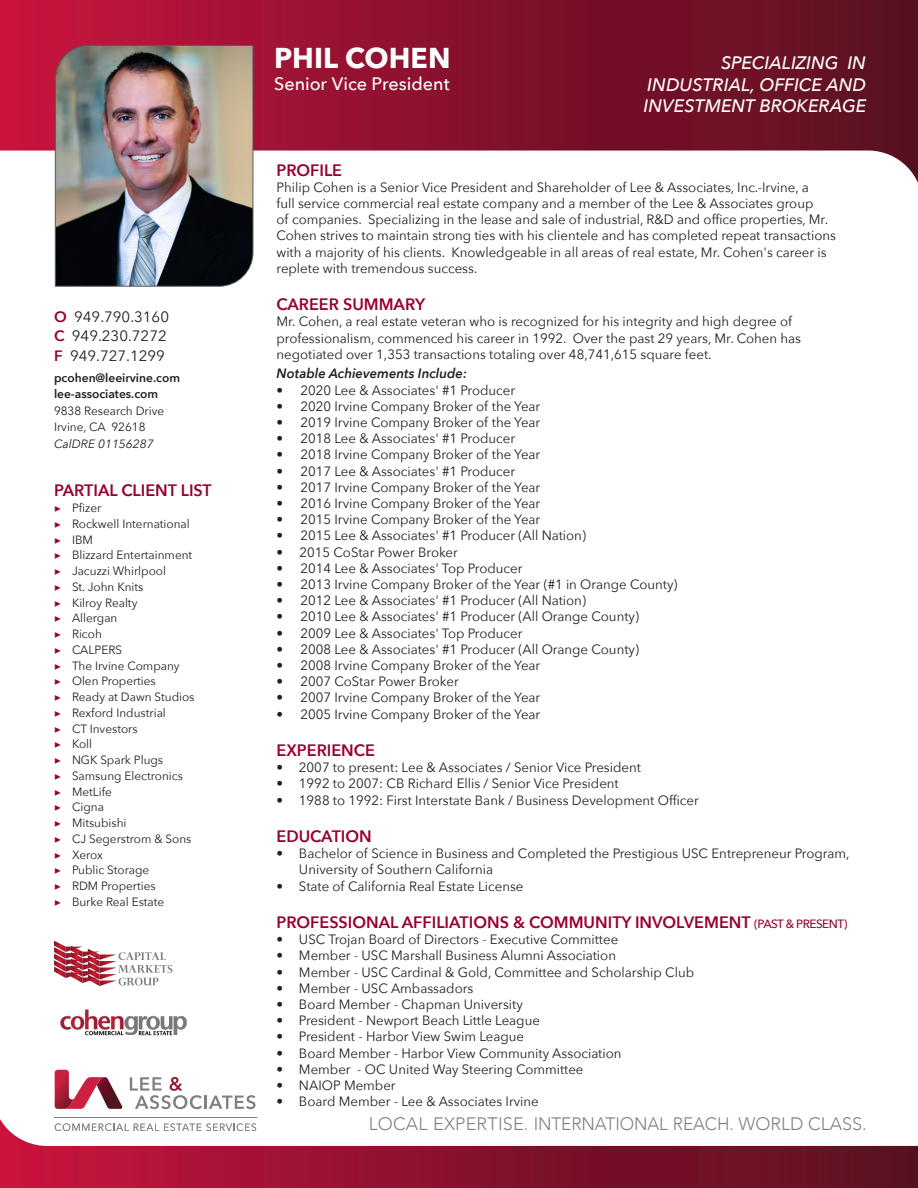
<style>
.page{position:relative;width:918px;height:1188px;background:#fff}
.page>*{position:absolute;margin:0;border:0;box-sizing:border-box;transform-origin:0 0}
.t1{font:700 28.5px "Avenir Next LT Pro";color:#fff}
.t2{font:italic 500 18px "Avenir Next";color:#fff}
.t3{font:300 18px "Avenir";color:#7e8083}
.t4{font:500 18px "Avenir Next";letter-spacing:-.005em;color:#fff}
.t5{font:600 16.5px "Avenir Next";color:#98012d}
.t6{font:15px "Avenir Next";color:#231f20}
.t7{font:13.5px/16.2px "Avenir Next";color:#231f20}
.t8{font:italic 600 13.5px "Avenir Next";color:#231f20}
.t9{font:12px "Avenir Next";color:#231f20}
.t10{font:600 12px/16.5px "Avenir Next";color:#231f20}
.t11{font:italic 12px "Avenir Next";color:#231f20}
.s1{font-weight:600;color:#98012d}
.s2{font-weight:400}
.s3{font-family:"Minion Pro";color:#98012d}
.s4{font-weight:500;font-size:12px}
</style>
<div class="page">
<div style="left:0;top:0;width:918px;height:198px;background:linear-gradient(to right,#c4133e,#53101e)"></div>
<svg style="left:0;top:150px;width:918px;height:110px"></svg>
<div style="left:0;top:1089px;width:918px;height:99px;background:linear-gradient(to right,#c5133e,#54101f)"></div>
<svg style="left:0;top:1069px;width:918px;height:78px"></svg>
<svg style="left:130px;top:1077px;width:125px;height:32px"></svg>
<img style="left:55px;top:1070px;width:19px;height:39px">
<img style="left:105px;top:1077px;width:18px;height:32px">
<svg style="left:65px;top:1077px;width:40px;height:32px"></svg>
<hr style="left:55px;top:1117px;width:202px;height:1px;background:#7e8083">
<svg style="left:55px;top:1123px;width:201px;height:8px"></svg>
<img style="left:55px;top:45px;width:198px;height:242px">
<svg style="left:54px;top:941px;width:118px;height:45px"></svg>
<img style="left:60px;top:1009px;width:126px;height:27px">
<p class="t6" style="left:54px;top:304px;width:117px"><span class="s1">O</span> 949.790.3160</p>
<p class="t6" style="left:54px;top:323px;width:114px"><span class="s1">C</span> 949.230.7272</p>
<p class="t6" style="left:54px;top:343px;width:112px"><span class="s1">F</span> 949.727.1299</p>
<p class="t10" style="left:54px;top:369px;width:128px">pcohen@leeirvine.com</p>
<p class="t10" style="left:54px;top:385px;width:112px">lee-associates.com<br><span class="s2">9838 Research Drive</span></p>
<p class="t9" style="left:54px;top:417px;width:93px">Irvine, CA 92618</p>
<p class="t11" style="left:54px;top:433px;width:101px">CalDRE 01156287</p>
<p class="t5" style="left:54px;top:476px;width:159px">PARTIAL CLIENT LIST</p>
<p class="t9" style="left:54px;top:498px;width:49px"><span class="s3">▶</span> Pfizer</p>
<p class="t9" style="left:54px;top:513px;width:137px"><span class="s3">▶</span> Rockwell International</p>
<p class="t9" style="left:54px;top:529px;width:40px"><span class="s3">▶</span> IBM</p>
<p class="t9" style="left:54px;top:545px;width:140px"><span class="s3">▶</span> Blizzard Entertainment</p>
<p class="t9" style="left:54px;top:561px;width:114px"><span class="s3">▶</span> Jacuzzi Whirlpool</p>
<p class="t9" style="left:54px;top:576px;width:91px"><span class="s3">▶</span> St. John Knits</p>
<p class="t9" style="left:54px;top:592px;width:85px"><span class="s3">▶</span> Kilroy Realty</p>
<p class="t9" style="left:54px;top:608px;width:65px"><span class="s3">▶</span> Allergan</p>
<p class="t9" style="left:54px;top:624px;width:49px"><span class="s3">▶</span> Ricoh</p>
<p class="t9" style="left:54px;top:639px;width:70px"><span class="s3">▶</span> CALPERS</p>
<p class="t9" style="left:54px;top:655px;width:127px"><span class="s3">▶</span> The Irvine Company</p>
<p class="t9" style="left:54px;top:671px;width:103px"><span class="s3">▶</span> Olen Properties</p>
<p class="t9" style="left:54px;top:687px;width:142px"><span class="s3">▶</span> Ready at Dawn Studios</p>
<p class="t9" style="left:54px;top:702px;width:113px"><span class="s3">▶</span> Rexford Industrial</p>
<p class="t9" style="left:54px;top:718px;width:85px"><span class="s3">▶</span> CT Investors</p>
<p class="t9" style="left:54px;top:734px;width:40px"><span class="s3">▶</span> Koll</p>
<p class="t9" style="left:54px;top:750px;width:111px"><span class="s3">▶</span> NGK Spark Plugs</p>
<p class="t9" style="left:54px;top:765px;width:130px"><span class="s3">▶</span> Samsung Electronics</p>
<p class="t9" style="left:54px;top:781px;width:60px"><span class="s3">▶</span> MetLife</p>
<p class="t9" style="left:54px;top:797px;width:51px"><span class="s3">▶</span> Cigna</p>
<p class="t9" style="left:54px;top:813px;width:74px"><span class="s3">▶</span> Mitsubishi</p>
<p class="t9" style="left:54px;top:828px;width:139px"><span class="s3">▶</span> CJ Segerstrom &amp; Sons</p>
<p class="t9" style="left:54px;top:844px;width:50px"><span class="s3">▶</span> Xerox</p>
<p class="t9" style="left:54px;top:860px;width:97px"><span class="s3">▶</span> Public Storage</p>
<p class="t9" style="left:54px;top:876px;width:103px"><span class="s3">▶</span> RDM Properties</p>
<p class="t9" style="left:54px;top:891px;width:112px"><span class="s3">▶</span> Burke Real Estate</p>
<p class="t1" style="left:274px;top:41px;width:178px">PHIL COHEN</p>
<p class="t4" style="left:274px;top:68px;width:177px">Senior Vice President</p>
<p class="t2" style="left:721px;top:47px;width:147px">SPECIALIZING IN</p>
<p class="t2" style="left:647px;top:69px;width:220px">INDUSTRIAL, OFFICE AND</p>
<p class="t2" style="left:643px;top:91px;width:224px">INVESTMENT BROKERAGE</p>
<p class="t5" style="left:276px;top:156px;width:67px">PROFILE</p>
<p class="t7" style="left:276px;top:178px;width:561px">Philip Cohen is a Senior Vice President and Shareholder of Lee &amp; Associates, Inc.-Irvine, a<br>full service commercial real estate company and a member of the Lee &amp; Associates group<br>of companies. Specializing in the lease and sale of industrial, R&amp;D and office properties, Mr.<br>Cohen strives to maintain strong ties with his clientele and has completed repeat transactions with a majority of his clients. Knowledgeable in all areas of real estate, Mr. Cohen's career is replete with tremendous success.</p>
<p class="t5" style="left:276px;top:290px;width:150px">CAREER SUMMARY</p>
<p class="t7" style="left:276px;top:313px;width:526px">Mr. Cohen, a real estate veteran who is recognized for his integrity and high degree of professionalism, commenced his career in 1992. Over the past 29 years, Mr. Cohen has negotiated over 1,353 transactions totaling over 48,741,615 square feet.</p>
<p class="t8" style="left:276px;top:362px;width:192px">Notable Achievements Include:</p>
<p class="t7" style="left:276px;top:381px;width:240px">• 2020 Lee &amp; Associates' #1 Producer</p>
<p class="t7" style="left:276px;top:398px;width:265px">• 2020 Irvine Company Broker of the Year</p>
<p class="t7" style="left:276px;top:414px;width:265px">• 2019 Irvine Company Broker of the Year</p>
<p class="t7" style="left:276px;top:430px;width:240px">• 2018 Lee &amp; Associates' #1 Producer</p>
<p class="t7" style="left:276px;top:446px;width:265px">• 2018 Irvine Company Broker of the Year</p>
<p class="t7" style="left:276px;top:462px;width:240px">• 2017 Lee &amp; Associates' #1 Producer</p>
<p class="t7" style="left:276px;top:479px;width:265px">• 2017 Irvine Company Broker of the Year</p>
<p class="t7" style="left:276px;top:495px;width:265px">• 2016 Irvine Company Broker of the Year</p>
<p class="t7" style="left:276px;top:511px;width:265px">• 2015 Irvine Company Broker of the Year</p>
<p class="t7" style="left:276px;top:527px;width:311px">• 2015 Lee &amp; Associates' #1 Producer (All Nation)</p>
<p class="t7" style="left:276px;top:543px;width:183px">• 2015 CoStar Power Broker</p>
<p class="t7" style="left:276px;top:560px;width:248px">• 2014 Lee &amp; Associates' Top Producer</p>
<p class="t7" style="left:276px;top:576px;width:403px">• 2013 Irvine Company Broker of the Year (#1 in Orange County)</p>
<p class="t7" style="left:276px;top:592px;width:311px">• 2012 Lee &amp; Associates' #1 Producer (All Nation)</p>
<p class="t7" style="left:276px;top:608px;width:364px">• 2010 Lee &amp; Associates' #1 Producer (All Orange County)</p>
<p class="t7" style="left:276px;top:624px;width:248px">• 2009 Lee &amp; Associates' Top Producer</p>
<p class="t7" style="left:276px;top:641px;width:364px">• 2008 Lee &amp; Associates' #1 Producer (All Orange County)</p>
<p class="t7" style="left:276px;top:657px;width:265px">• 2008 Irvine Company Broker of the Year</p>
<p class="t7" style="left:276px;top:673px;width:184px">• 2007 CoStar Power Broker</p>
<p class="t7" style="left:276px;top:689px;width:265px">• 2007 Irvine Company Broker of the Year</p>
<p class="t7" style="left:276px;top:705px;width:265px">• 2005 Irvine Company Broker of the Year</p>
<p class="t5" style="left:276px;top:736px;width:100px">EXPERIENCE</p>
<p class="t7" style="left:276px;top:759px;width:366px">• 2007 to present: Lee &amp; Associates / Senior Vice President</p>
<p class="t7" style="left:276px;top:775px;width:344px">• 1992 to 2007: CB Richard Ellis / Senior Vice President</p>
<p class="t7" style="left:276px;top:791px;width:424px">• 1988 to 1992: First Interstate Bank / Business Development Officer</p>
<p class="t5" style="left:276px;top:822px;width:97px">EDUCATION</p>
<p class="t7" style="left:299px;top:845px;width:552px;text-indent:-22px">• Bachelor of Science in Business and Completed the Prestigious USC Entrepreneur Program,<br>University of Southern California</p>
<p class="t7" style="left:276px;top:877px;width:249px">• State of California Real Estate License</p>
<p class="t5" style="left:276px;top:908px;width:572px">PROFESSIONAL AFFILIATIONS &amp; COMMUNITY INVOLVEMENT <span class="s4">(PAST &amp; PRESENT)</span></p>
<p class="t7" style="left:276px;top:931px;width:343px">• USC Trojan Board of Directors - Executive Committee</p>
<p class="t7" style="left:276px;top:947px;width:341px">• Member - USC Marshall Business Alumni Association</p>
<p class="t7" style="left:276px;top:963px;width:419px">• Member - USC Cardinal &amp; Gold, Committee and Scholarship Club</p>
<p class="t7" style="left:276px;top:979px;width:198px">• Member - USC Ambassadors</p>
<p class="t7" style="left:276px;top:996px;width:248px">• Board Member - Chapman University</p>
<p class="t7" style="left:276px;top:1012px;width:265px">• President - Newport Beach Little League</p>
<p class="t7" style="left:276px;top:1028px;width:249px">• President - Harbor View Swim League</p>
<p class="t7" style="left:276px;top:1044px;width:347px">• Board Member - Harbor View Community Association</p>
<p class="t7" style="left:276px;top:1060px;width:309px">• Member - OC United Way Steering Committee</p>
<p class="t7" style="left:276px;top:1077px;width:121px">• NAIOP Member</p>
<p class="t7" style="left:276px;top:1093px;width:264px">• Board Member - Lee &amp; Associates Irvine</p>
<h2 class="t3" style="left:369px;top:1113px;width:500px">LOCAL EXPERTISE. INTERNATIONAL REACH. WORLD CLASS.</h2>
</div>
